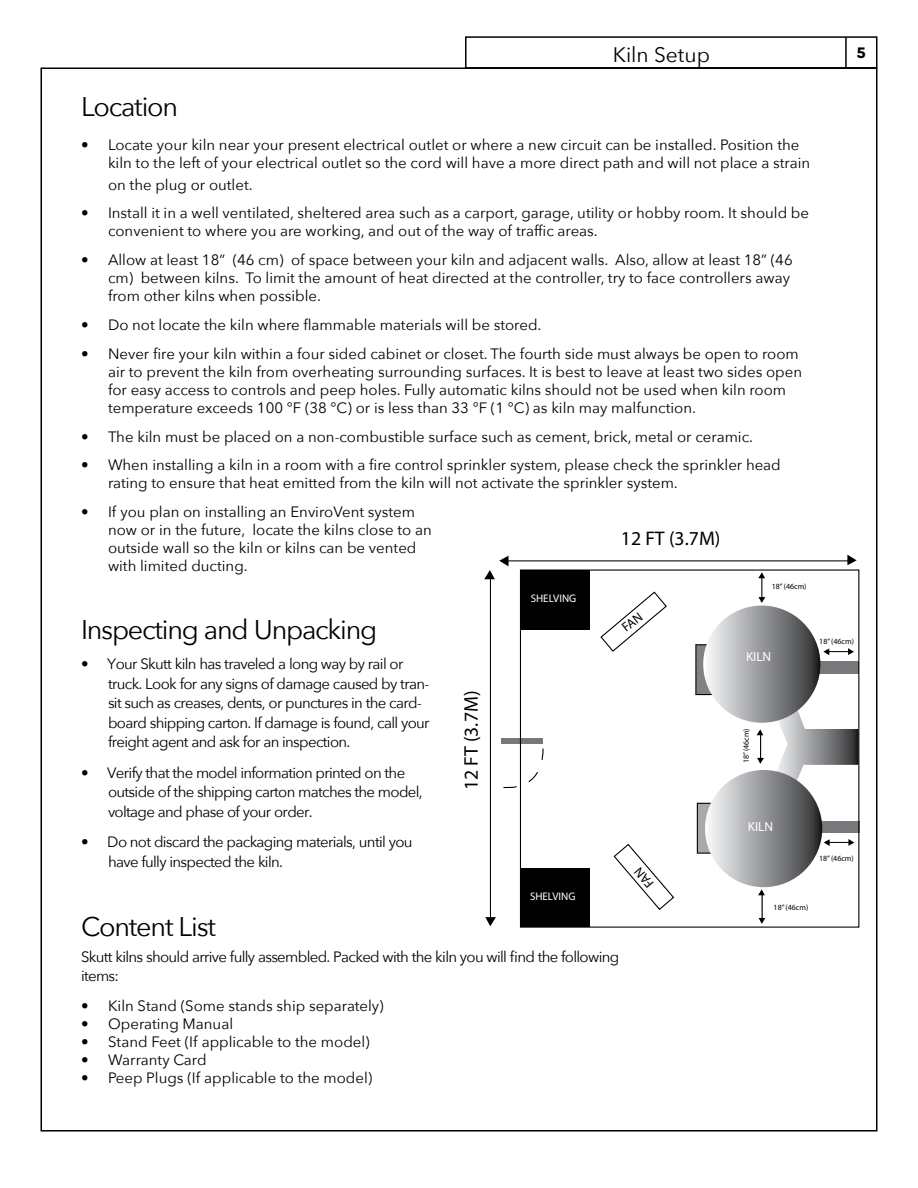
<style>
.page{position:relative;width:918px;height:1188px;background:#fff}
.page>*{position:absolute;margin:0;border:0;box-sizing:border-box;transform-origin:0 0}
.t1{font:27px "Avenir Next";letter-spacing:-.045em;color:#000}
.t2{font:21px "Avenir Next";color:#000}
.t3{font:19.8px "Myriad Pro";color:#000}
.t4{font:15px/18px "Avenir Next";color:#000}
.t5{font:15px/19.5px "Avenir Next";letter-spacing:-.045em;color:#000}
.t6{font:700 15px "Avenir Next";color:#000}
.t7{font:13.2px "Myriad Pro";color:#fff}
.t8{font:10.95px "Myriad Pro";color:#fff}
.t9{font:7.95px "Myriad Pro";color:#000}
</style>
<div class="page">
<div style="left:465px;top:36px;width:413px;height:33px;border:2px solid #000"></div>
<hr style="left:845px;top:38px;width:2px;height:30px;background:#000">
<svg style="left:772px;top:685px;width:85px;height:118px"></svg>
<div style="left:696px;top:645px;width:31px;height:50px;background:#808285"></div>
<div style="left:695px;top:644px;width:32px;height:51px;border:1px solid #000"></div>
<div style="left:697px;top:803px;width:31px;height:50px;background:#a7a9ac"></div>
<div style="left:697px;top:803px;width:32px;height:51px;border:1px solid #000"></div>
<div style="left:520px;top:570px;width:70px;height:59px;background:#000"></div>
<div style="left:520px;top:868px;width:69px;height:58px;background:#000"></div>
<svg style="left:503px;top:747px;width:41px;height:46px"></svg>
<div style="left:502px;top:739px;width:41px;height:5px;background:#77787b"></div>
<svg style="left:847px;top:555px;width:10px;height:10px"></svg>
<hr style="left:506px;top:560px;width:343px;height:1px;background:#000">
<svg style="left:484px;top:556px;width:25px;height:23px"></svg>
<svg style="left:485px;top:917px;width:11px;height:9px"></svg>
<hr style="left:490px;top:577px;width:1px;height:343px;background:#000">
<div style="left:809px;top:662px;width:49px;height:12px;background:#77787b"></div>
<div style="left:809px;top:821px;width:51px;height:12px;background:#77787b"></div>
<div style="left:703px;top:606px;width:117px;height:117px;background:linear-gradient(to right,#fcfdff,#2f3032);border-radius:59px"></div>
<div style="left:705px;top:770px;width:117px;height:117px;background:linear-gradient(to right,#fcfdff,#2f3032);border-radius:59px"></div>
<svg style="left:758px;top:889px;width:7px;height:35px"></svg>
<svg style="left:758px;top:572px;width:7px;height:31px"></svg>
<svg style="left:823px;top:648px;width:31px;height:7px"></svg>
<svg style="left:824px;top:839px;width:30px;height:7px"></svg>
<svg style="left:757px;top:729px;width:7px;height:35px"></svg>
<div style="left:520px;top:569px;width:339px;height:359px;border:1px solid #000"></div>
<svg style="left:600px;top:591px;width:67px;height:61px"></svg>
<svg style="left:613px;top:843px;width:62px;height:67px"></svg>
<h2 class="t2" style="left:613px;top:37px;width:99px">Kiln Setup</h2>
<p class="t6" style="left:857px;top:40px;width:11px">5</p>
<h1 class="t1" style="left:81px;top:84px;width:99px">Location</h1>
<p class="t4" style="left:108px;top:135px;width:704px;text-indent:-27px">• Locate your kiln near your present electrical outlet or where a new circuit can be installed. Position the kiln to the left of your electrical outlet so the cord will have a more direct path and will not place a strain</p>
<p class="t4" style="left:108px;top:175px;width:146px">on the plug or outlet.</p>
<p class="t4" style="left:108px;top:204px;width:703px;text-indent:-27px">• Install it in a well ventilated, sheltered area such as a carport, garage, utility or hobby room. It should be convenient to where you are working, and out of the way of traffic areas.</p>
<p class="t4" style="left:108px;top:250px;width:686px;text-indent:-27px">• Allow at least 18” (46 cm) of space between your kiln and adjacent walls. Also, allow at least 18” (46 cm) between kilns. To limit the amount of heat directed at the controller, try to face controllers away from other kilns when possible.</p>
<p class="t4" style="left:81px;top:315px;width:462px">• Do not locate the kiln where flammable materials will be stored.</p>
<p class="t4" style="left:108px;top:344px;width:696px;text-indent:-27px">• Never fire your kiln within a four sided cabinet or closet. The fourth side must always be open to room air to prevent the kiln from overheating surrounding surfaces. It is best to leave at least two sides open for easy access to controls and peep holes. Fully automatic kilns should not be used when kiln room temperature exceeds 100 °F (38 °C) or is less than 33 °F (1 °C) as kiln may malfunction.</p>
<p class="t4" style="left:81px;top:427px;width:674px">• The kiln must be placed on a non-combustible surface such as cement, brick, metal or ceramic.</p>
<p class="t4" style="left:108px;top:456px;width:674px;text-indent:-27px">• When installing a kiln in a room with a fire control sprinkler system, please check the sprinkler head rating to ensure that heat emitted from the kiln will not activate the sprinkler system.</p>
<p class="t4" style="left:108px;top:502px;width:325px;text-indent:-27px">• If you plan on installing an EnviroVent system now or in the future, locate the kilns close to an outside wall so the kiln or kilns can be vented with limited ducting.</p>
<h3 class="t3" style="left:621px;top:526px;width:101px">12 FT (3.7M)</h3>
<h1 class="t1" style="left:81px;top:607px;width:298px">Inspecting and Unpacking</h1>
<p class="t5" style="left:108px;top:654px;width:323px;text-indent:-27px">• Your Skutt kiln has traveled a long way by rail or truck. Look for any signs of damage caused by tran&shy;sit such as creases, dents, or punctures in the card&shy;board shipping carton. If damage is found, call your freight agent and ask for an inspection.</p>
<p class="t5" style="left:108px;top:762px;width:316px;text-indent:-27px">• Verify that the model information printed on the outside of the shipping carton matches the model, voltage and phase of your order.</p>
<p class="t5" style="left:108px;top:831px;width:306px;text-indent:-27px">• Do not discard the packaging materials, until you have fully inspected the kiln.</p>
<h3 class="t3" style="left:459px;top:790px;width:101px;rotate:-90deg">12 FT (3.7M)</h3>
<p class="t8" style="left:531px;top:591px;width:47px">SHELVING</p>
<p class="t8" style="left:530px;top:890px;width:47px">SHELVING</p>
<h1 class="t1" style="left:81px;top:904px;width:136px">Content List</h1>
<p class="t5" style="left:81px;top:946px;width:540px">Skutt kilns should arrive fully assembled. Packed with the kiln you will find the following items:</p>
<p class="t4" style="left:81px;top:996px;width:304px">• Kiln Stand (Some stands ship separately)</p>
<p class="t4" style="left:81px;top:1014px;width:153px">• Operating Manual</p>
<p class="t4" style="left:81px;top:1032px;width:290px">• Stand Feet (If applicable to the model)</p>
<p class="t4" style="left:81px;top:1050px;width:127px">• Warranty Card</p>
<p class="t4" style="left:81px;top:1068px;width:293px">• Peep Plugs (If applicable to the model)</p>
<p class="t9" style="left:772px;top:581px;width:36px">18” (46cm)</p>
<p class="t7" style="left:746px;top:649px;width:27px">KILN</p>
<p class="t9" style="left:741px;top:763px;width:36px;rotate:-90deg">18” (46cm)</p>
<p class="t7" style="left:748px;top:818px;width:27px">KILN</p>
<p class="t9" style="left:774px;top:903px;width:36px">18” (46cm)</p>
<p class="t9" style="left:819px;top:636px;width:36px">18” (46cm)</p>
<p class="t9" style="left:819px;top:853px;width:36px">18” (46cm)</p>
</div>
